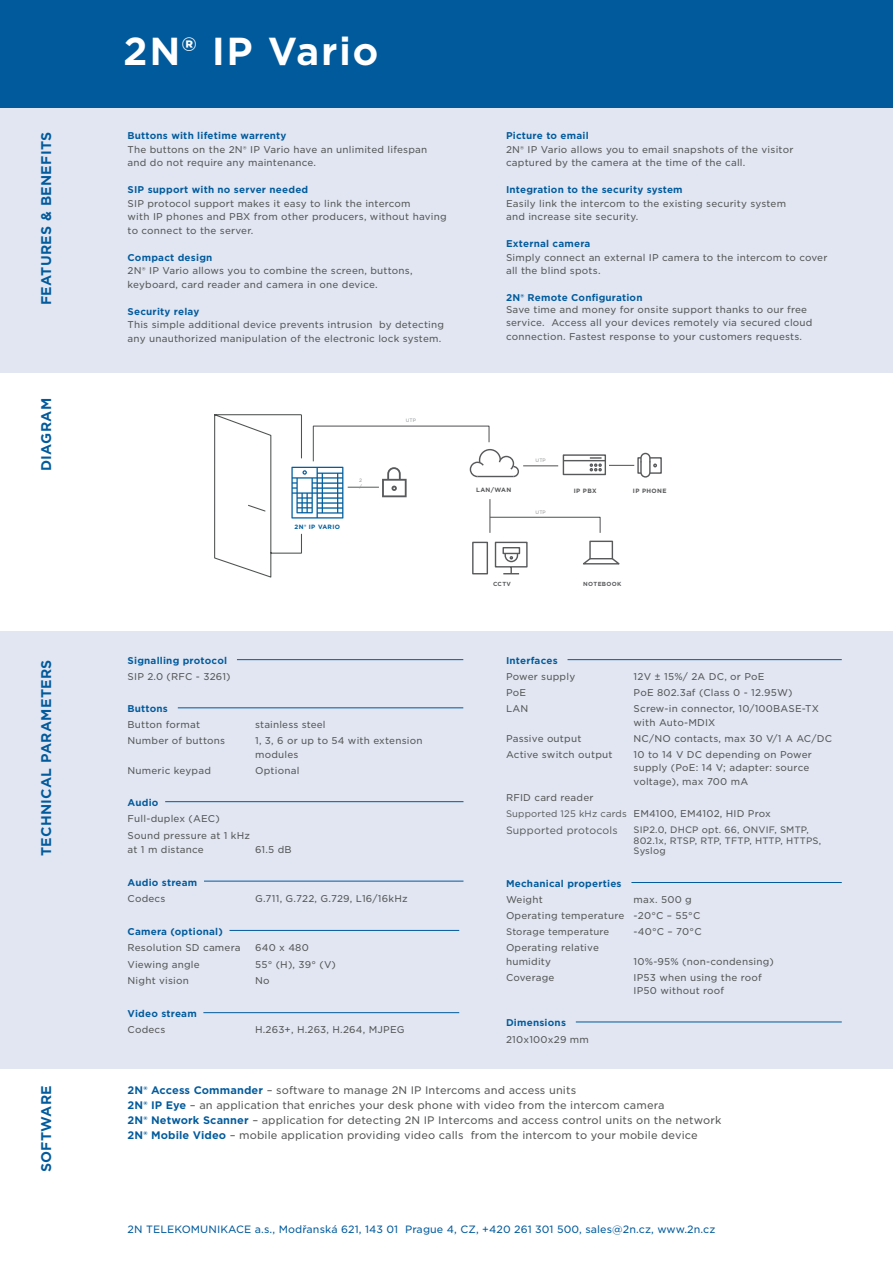
<style>
.page{position:relative;width:893px;height:1263px;background:#fff}
.page>*{position:absolute;margin:0;border:0;box-sizing:border-box;transform-origin:0 0}
.t1{font:700 37.5px "Gotham S Sm";letter-spacing:.04em;color:#fff}
.t2{font:700 13.5px "Gotham S Sm";letter-spacing:.02em;color:#005a9c}
.t3{font:10.5px/15px "Gotham S Sm";letter-spacing:.01em;color:#555756}
.t4{font:10.5px "Gotham";letter-spacing:.02em;color:#555756}
.t5{font:10.2px "Gotham S Sm";letter-spacing:.01em;color:#005a9c}
.t6{font:9.45px/13.5px "Gotham S Sm";letter-spacing:.02em;color:#555756}
.t7{font:700 9.45px "Gotham S Sm";letter-spacing:.02em;color:#005a9c}
.t8{font:9.15px "Gotham S Sm";letter-spacing:.02em;color:#565856}
.t9{font:9px/10.5px "Gotham S Sm";letter-spacing:.02em;color:#555756}
.t10{font:700 6.15px "Gotham";letter-spacing:.06em;color:#58595b}
.t11{font:700 6.15px "Gotham";letter-spacing:.06em;color:#005f9e}
.t12{font:700 5.7px "Gotham S Sm";letter-spacing:.06em;color:#58595b}
.t13{font:4.65px/5.6px "Gotham S Sm";color:#939598}
.s1{color:#565756}
.s2{font-family:"Gotham"}
.s3{font-weight:700;color:#005a9c}
</style>
<div class="page">
<div style="left:0;top:106px;width:893px;height:266px;background:#e1e6f2"></div>
<div style="left:0;top:631px;width:893px;height:437px;background:#e1e6f2"></div>
<hr style="left:237px;top:659px;width:226px;height:1px;background:#005a9c">
<hr style="left:178px;top:707px;width:285px;height:1px;background:#005a9c">
<hr style="left:165px;top:801px;width:298px;height:1px;background:#005a9c">
<hr style="left:204px;top:881px;width:259px;height:1px;background:#005a9c">
<hr style="left:229px;top:930px;width:230px;height:1px;background:#005a9c">
<hr style="left:203px;top:1012px;width:256px;height:1px;background:#005a9c">
<hr style="left:567px;top:659px;width:275px;height:1px;background:#005a9c">
<hr style="left:631px;top:882px;width:211px;height:1px;background:#005a9c">
<hr style="left:576px;top:1021px;width:266px;height:1px;background:#005a9c">
<div style="left:0;top:0;width:893px;height:107px;background:#005a9c"></div>
<div style="left:649px;top:457px;width:13px;height:17px;border:1px solid #58595b"></div>
<div style="left:637px;top:457px;width:5px;height:17px;border:1px solid #58595b"></div>
<svg style="left:640px;top:452px;width:17px;height:26px"></svg>
<svg style="left:214px;top:414px;width:420px;height:164px"></svg>
<h2 class="t2" style="left:37px;top:305px;width:175px;rotate:-90deg">FEATURES &amp; BENEFITS</h2>
<h2 class="t2" style="left:37px;top:471px;width:74px;rotate:-90deg">DIAGRAM</h2>
<h2 class="t2" style="left:37px;top:856px;width:198px;rotate:-90deg">TECHNICAL PARAMETERS</h2>
<h2 class="t2" style="left:37px;top:1172px;width:89px;rotate:-90deg">SOFTWARE</h2>
<h1 class="t1" style="left:123px;top:26px;width:257px">2N® IP Vario</h1>
<p class="t7" style="left:128px;top:129px;width:161px">Buttons with lifetime warrenty</p>
<p class="t6" style="left:128px;top:142px;width:301px">The buttons on the 2N® IP Vario have an unlimited lifespan and do not require any maintenance.</p>
<p class="t7" style="left:128px;top:183px;width:182px">SIP support with no server needed</p>
<p class="t6" style="left:128px;top:196px;width:321px">SIP protocol support makes it easy to link the intercom<br>with IP phones and PBX from other producers, without having to connect to the server.</p>
<p class="t7" style="left:128px;top:251px;width:86px">Compact design</p>
<p class="t6" style="left:128px;top:264px;width:287px">2N® IP Vario allows you to combine the screen, buttons, keyboard, card reader and camera in one device.</p>
<p class="t7" style="left:128px;top:305px;width:73px">Security relay</p>
<p class="t6" style="left:128px;top:318px;width:318px">This simple additional device prevents intrusion by detecting any unauthorized manipulation of the electronic lock system.</p>
<p class="t11" style="left:295px;top:523px;width:47px">2N® IP VARIO</p>
<p class="t13" style="left:359px;top:477px;width:4px">2 /</p>
<p class="t13" style="left:406px;top:417px;width:12px">UTP</p>
<p class="t7" style="left:128px;top:654px;width:101px">Signalling protocol</p>
<p class="t6" style="left:128px;top:670px;width:105px">SIP 2.0 (RFC - 3261)</p>
<p class="t7" style="left:128px;top:702px;width:42px">Buttons</p>
<p class="t6" style="left:128px;top:718px;width:74px">Button format</p>
<p class="t6" style="left:255px;top:718px;width:72px">stainless steel</p>
<p class="t6" style="left:128px;top:734px;width:99px">Number of buttons</p>
<p class="t6" style="left:255px;top:734px;width:169px">1, 3, 6 or up to 54 with extension modules</p>
<p class="t6" style="left:128px;top:764px;width:85px">Numeric keypad</p>
<p class="t6" style="left:255px;top:764px;width:46px">Optional</p>
<p class="t7" style="left:128px;top:796px;width:32px">Audio</p>
<p class="t6" style="left:128px;top:810px;width:124px;line-height:17px">Full-duplex (AEC)<br>Sound pressure at 1 kHz</p>
<p class="t6" style="left:128px;top:842px;width:78px">at 1 m distance</p>
<p class="t6" style="left:255px;top:842px;width:38px">61.5 dB</p>
<p class="t7" style="left:128px;top:876px;width:71px">Audio stream</p>
<p class="t6" style="left:128px;top:891px;width:39px">Codecs</p>
<p class="t6" style="left:255px;top:891px;width:154px">G.711, G.722, G.729, L16/16kHz</p>
<p class="t7" style="left:128px;top:925px;width:97px">Camera (optional)</p>
<p class="t6" style="left:128px;top:941px;width:114px">Resolution SD camera</p>
<p class="t6" style="left:255px;top:941px;width:55px">640 x 480</p>
<p class="t6" style="left:128px;top:957px;width:74px">Viewing angle</p>
<p class="t6" style="left:255px;top:957px;width:82px">55° (H), 39° (V)</p>
<p class="t6" style="left:128px;top:973px;width:63px">Night vision</p>
<p class="t6" style="left:255px;top:973px;width:16px">No</p>
<p class="t7" style="left:128px;top:1007px;width:71px">Video stream</p>
<p class="t6" style="left:128px;top:1023px;width:39px">Codecs</p>
<p class="t6" style="left:255px;top:1023px;width:151px">H.263+, H.263, H.264, MJPEG</p>
<p class="t7" style="left:506px;top:129px;width:84px">Picture to email</p>
<p class="t6" style="left:506px;top:142px;width:289px">2N® IP Vario allows you to email snapshots of the visitor captured by the camera at the time of the call.</p>
<p class="t7" style="left:506px;top:183px;width:178px">Integration to the security system</p>
<p class="t6" style="left:506px;top:197px;width:282px">Easily link the intercom to the existing security system and increase site security.</p>
<p class="t7" style="left:506px;top:237px;width:86px">External camera</p>
<p class="t6" style="left:506px;top:251px;width:323px">Simply connect an external IP camera to the intercom to cover all the blind spots.</p>
<p class="t7" style="left:506px;top:291px;width:138px">2N® Remote Configuration</p>
<p class="t6" style="left:506px;top:303px;width:308px">Save time and money for onsite support thanks to our free service. Access all your devices remotely via secured cloud connection. Fastest response to your customers requests.</p>
<p class="t13" style="left:536px;top:457px;width:12px">UTP</p>
<p class="t10" style="left:476px;top:486px;width:37px">LAN/WAN</p>
<p class="t10" style="left:574px;top:486px;width:24px">IP PBX</p>
<p class="t10" style="left:633px;top:486px;width:35px">IP PHONE</p>
<p class="t13" style="left:536px;top:509px;width:12px">UTP</p>
<p class="t12" style="left:493px;top:580px;width:19px">CCTV</p>
<p class="t12" style="left:583px;top:580px;width:40px">NOTEBOOK</p>
<p class="t7" style="left:506px;top:654px;width:53px">Interfaces</p>
<p class="t6" style="left:506px;top:670px;width:71px">Power supply</p>
<p class="t6" style="left:634px;top:670px;width:132px">12V ± 15%/ 2A DC, or PoE</p>
<p class="t6" style="left:506px;top:686px;width:22px">PoE</p>
<p class="t6" style="left:634px;top:686px;width:160px">PoE 802.3af (Class 0 - 12.95W)</p>
<p class="t6" style="left:506px;top:702px;width:24px">LAN</p>
<p class="t6" style="left:634px;top:702px;width:187px">Screw-in connector, 10/100BASE-TX with Auto-MDIX</p>
<p class="t6" style="left:506px;top:731px;width:77px">Passive output</p>
<p class="t6" style="left:634px;top:731px;width:200px">NC/NO contacts, max 30 V/1 A AC/DC</p>
<p class="t6" style="left:506px;top:747px;width:108px">Active switch output</p>
<p class="t6" style="left:634px;top:747px;width:180px">10 to 14 V DC depending on Power supply (PoE: 14 V; adapter: source voltage), max 700 mA</p>
<p class="t6" style="left:506px;top:789px;width:266px;line-height:16px"><span class="s1">RFID card reader<br></span><span class="s2">Supported 125 kHz cards</span> EM4100, EM4102, HID Prox</p>
<p class="t4" style="left:506px;top:824px;width:113px">Supported protocols</p>
<p class="t9" style="left:634px;top:824px;width:189px">SIP2.0, DHCP opt. 66, ONVIF, SMTP,<br>802.1x, RTSP, RTP, TFTP, HTTP, HTTPS,<br>Syslog</p>
<p class="t7" style="left:506px;top:877px;width:117px">Mechanical properties</p>
<p class="t6" style="left:506px;top:893px;width:38px">Weight</p>
<p class="t6" style="left:506px;top:891px;width:196px;line-height:16px;text-indent:128px">max. 500 g<br>Operating temperature -20°C – 55°C</p>
<p class="t8" style="left:506px;top:925px;width:105px">Storage temperature</p>
<p class="t6" style="left:634px;top:925px;width:70px">-40°C – 70°C</p>
<p class="t6" style="left:506px;top:941px;width:94px">Operating relative humidity</p>
<p class="t6" style="left:634px;top:954px;width:142px">10%-95% (non-condensing)</p>
<p class="t6" style="left:506px;top:970px;width:50px">Coverage</p>
<p class="t6" style="left:634px;top:970px;width:130px">IP53 when using the roof<br>IP50 without roof</p>
<p class="t7" style="left:506px;top:1016px;width:61px">Dimensions</p>
<p class="t6" style="left:506px;top:1032px;width:84px">210x100x29 mm</p>
<p class="t3" style="left:128px;top:1082px;width:595px"><span class="s3">2N® Access Commander</span> – software to manage 2N IP Intercoms and access units<br><span class="s3">2N® IP Eye</span> – an application that enriches your desk phone with video from the intercom camera<br><span class="s3">2N® Network Scanner</span> – application for detecting 2N IP Intercoms and access control units on the network <span class="s3">2N® Mobile Video</span> – mobile application providing video calls from the intercom to your mobile device</p>
<p class="t5" style="left:128px;top:1222px;width:589px">2N TELEKOMUNIKACE a.s., Modřanská 621, 143 01 Prague 4, CZ, +420 261 301 500, sales@2n.cz, www.2n.cz</p>
</div>
